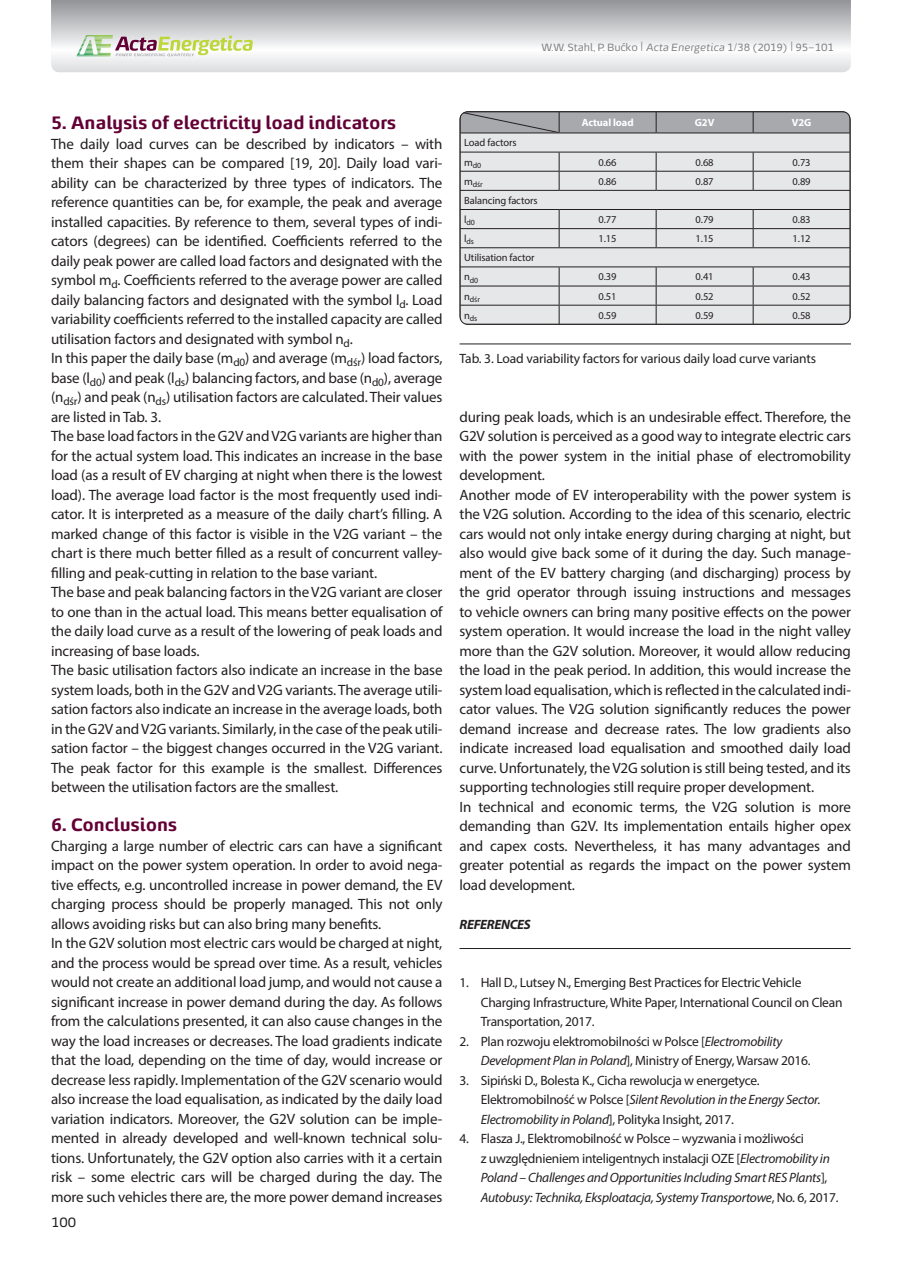
<style>
.page{position:relative;width:902px;height:1263px;background:#fff}
.page>*{position:absolute;margin:0;border:0;box-sizing:border-box;transform-origin:0 0}
.t1{font:700 18px "Energa";letter-spacing:-.01em;color:#630035}
.t2{font:15px/19.5px "Myriad Pro";letter-spacing:-.01em;color:#231f20}
.t3{font:13.5px/19.5px "Myriad Pro";letter-spacing:-.02em;color:#231f20}
.t4{font:italic 13.5px/19.5px "Myriad Pro";letter-spacing:-.02em;color:#231f20}
.t5{font:italic 700 13.5px "Myriad Pro";letter-spacing:-.025em;color:#231f20}
.t6{font:13.5px "Energa";color:#231f20}
.t7{font:10.5px "Myriad Pro";letter-spacing:-.01em;color:#231f20}
.t8{font:10.5px "Energa";letter-spacing:-.01em;color:#808285}
.t9{font:700 10.5px "Myriad Pro";letter-spacing:-.01em;color:#fff}
.t10{font:7.8px "Myriad Pro";letter-spacing:-.01em;color:#231f20}
.s1{font-size:13.5px}
.s2{font-style:italic}
.s3{font-style:normal}
</style>
<div class="page">
<svg style="left:51px;top:0;width:799px;height:72px"></svg>
<svg style="left:76px;top:35px;width:177px;height:21px"></svg>
<hr style="left:459px;top:948px;width:391px;height:1px;background:#231f20">
<hr style="left:459px;top:111px;width:100px;height:1px;background:#231f20">
<hr style="left:753px;top:111px;width:97px;height:1px;background:#231f20">
<hr style="left:459px;top:324px;width:100px;height:1px;background:#231f20">
<hr style="left:753px;top:324px;width:97px;height:1px;background:#231f20">
<svg style="left:461px;top:112px;width:389px;height:212px;background:#d5d6d8"></svg>
<div style="left:459px;top:111px;width:391px;height:214px;border:1px solid #231f20;border-radius:8px"></div>
<hr style="left:459px;top:344px;width:391px;height:1px;background:#231f20">
<p class="t8" style="left:541px;top:41px;width:294px">W.W. Stahl, P. Bućko <span class="s1">|</span> <span class="s2">Acta Energetica</span> 1/38 (2019) <span class="s1">|</span> 95–101</p>
<p class="t1" style="left:51px;top:110px;width:347px">5. Analysis of electricity load indicators</p>
<p class="t2" style="left:51px;top:134px;width:393px">The daily load curves can be described by indicators – with them their shapes can be compared [19, 20]. Daily load vari&shy;ability can be characterized by three types of indicators. The reference quantities can be, for example, the peak and average installed capacities. By reference to them, several types of indi&shy;cators (degrees) can be identified. Coefficients referred to the daily peak power are called load factors and designated with the symbol m<sub>d</sub>. Coefficients referred to the average power are called daily balancing factors and designated with the symbol l<sub>d</sub>. Load variability coefficients referred to the installed capacity are called utilisation factors and designated with symbol n<sub>d</sub>.<br>In this paper the daily base (m<sub>d0</sub>) and average (m<sub>dśr</sub>) load factors, base (l<sub>d0</sub>) and peak (l<sub>ds</sub>) balancing factors, and base (n<sub>d0</sub>), average (n<sub>dśr</sub>) and peak (n<sub>ds</sub>) utilisation factors are calculated. Their values are listed in Tab. 3.<br>The base load factors in the G2V and V2G variants are higher than for the actual system load. This indicates an increase in the base load (as a result of EV charging at night when there is the lowest load). The average load factor is the most frequently used indi&shy;cator. It is interpreted as a measure of the daily chart’s filling. A marked change of this factor is visible in the V2G variant – the chart is there much better filled as a result of concurrent valley&shy;filling and peak-cutting in relation to the base variant.<br>The base and peak balancing factors in the V2G variant are closer to one than in the actual load. This means better equalisation of the daily load curve as a result of the lowering of peak loads and increasing of base loads.<br>The basic utilisation factors also indicate an increase in the base system loads, both in the G2V and V2G variants. The average utili&shy;sation factors also indicate an increase in the average loads, both in the G2V and V2G variants. Similarly, in the case of the peak utili&shy;sation factor – the biggest changes occurred in the V2G variant.<br>The peak factor for this example is the smallest. Differences between the utilisation factors are the smallest.</p>
<p class="t1" style="left:51px;top:812px;width:128px">6. Conclusions</p>
<p class="t2" style="left:51px;top:836px;width:393px">Charging a large number of electric cars can have a significant impact on the power system operation. In order to avoid nega&shy;tive effects, e.g. uncontrolled increase in power demand, the EV charging process should be properly managed. This not only allows avoiding risks but can also bring many benefits.<br>In the G2V solution most electric cars would be charged at night, and the process would be spread over time. As a result, vehicles would not create an additional load jump, and would not cause a significant increase in power demand during the day. As follows from the calculations presented, it can also cause changes in the way the load increases or decreases. The load gradients indicate that the load, depending on the time of day, would increase or decrease less rapidly. Implementation of the G2V scenario would also increase the load equalisation, as indicated by the daily load variation indicators. Moreover, the G2V solution can be imple&shy;mented in already developed and well-known technical solu&shy;tions. Unfortunately, the G2V option also carries with it a certain risk – some electric cars will be charged during the day. The more such vehicles there are, the more power demand increases</p>
<p class="t6" style="left:51px;top:1213px;width:26px">100</p>
<p class="t9" style="left:581px;top:116px;width:53px">Actual load</p>
<p class="t9" style="left:694px;top:116px;width:21px">G2V</p>
<p class="t9" style="left:791px;top:116px;width:21px">V2G</p>
<p class="t7" style="left:464px;top:136px;width:54px">Load factors</p>
<p class="t10" style="left:464px;top:160px;width:19px"><sup>m</sup>d0</p>
<p class="t7" style="left:598px;top:156px;width:20px">0.66</p>
<p class="t7" style="left:695px;top:156px;width:20px">0.68</p>
<p class="t7" style="left:792px;top:156px;width:20px">0.73</p>
<p class="t10" style="left:464px;top:179px;width:20px"><sup>m</sup>dśr</p>
<p class="t7" style="left:598px;top:175px;width:20px">0.86</p>
<p class="t7" style="left:695px;top:175px;width:20px">0.87</p>
<p class="t7" style="left:792px;top:175px;width:20px">0.89</p>
<p class="t7" style="left:464px;top:194px;width:75px">Balancing factors</p>
<p class="t10" style="left:464px;top:218px;width:12px"><sup>l</sup>d0</p>
<p class="t7" style="left:598px;top:213px;width:20px">0.77</p>
<p class="t7" style="left:695px;top:213px;width:20px">0.79</p>
<p class="t7" style="left:792px;top:213px;width:20px">0.83</p>
<p class="t10" style="left:464px;top:237px;width:11px"><sup>l</sup>ds</p>
<p class="t7" style="left:598px;top:232px;width:20px">1.15</p>
<p class="t7" style="left:695px;top:232px;width:20px">1.15</p>
<p class="t7" style="left:792px;top:232px;width:20px">1.12</p>
<p class="t7" style="left:464px;top:251px;width:72px">Utilisation factor</p>
<p class="t10" style="left:464px;top:275px;width:16px"><sup>n</sup>d0</p>
<p class="t7" style="left:598px;top:270px;width:20px">0.39</p>
<p class="t7" style="left:695px;top:270px;width:20px">0.41</p>
<p class="t7" style="left:792px;top:270px;width:20px">0.43</p>
<p class="t10" style="left:464px;top:294px;width:17px"><sup>n</sup>dśr</p>
<p class="t7" style="left:598px;top:290px;width:20px">0.51</p>
<p class="t7" style="left:695px;top:290px;width:20px">0.52</p>
<p class="t7" style="left:792px;top:290px;width:20px">0.52</p>
<p class="t10" style="left:464px;top:313px;width:15px"><sup>n</sup>ds</p>
<p class="t7" style="left:598px;top:309px;width:20px">0.59</p>
<p class="t7" style="left:695px;top:309px;width:20px">0.59</p>
<p class="t7" style="left:792px;top:309px;width:20px">0.58</p>
<p class="t3" style="left:459px;top:349px;width:358px">Tab. 3. Load variability factors for various daily load curve variants</p>
<p class="t2" style="left:459px;top:407px;width:393px">during peak loads, which is an undesirable effect. Therefore, the G2V solution is perceived as a good way to integrate electric cars with the power system in the initial phase of electromobility development.<br>Another mode of EV interoperability with the power system is the V2G solution. According to the idea of this scenario, electric cars would not only intake energy during charging at night, but also would give back some of it during the day. Such manage&shy;ment of the EV battery charging (and discharging) process by the grid operator through issuing instructions and messages to vehicle owners can bring many positive effects on the power system operation. It would increase the load in the night valley more than the G2V solution. Moreover, it would allow reducing the load in the peak period. In addition, this would increase the system load equalisation, which is reflected in the calculated indi&shy;cator values. The V2G solution significantly reduces the power demand increase and decrease rates. The low gradients also indicate increased load equalisation and smoothed daily load curve. Unfortunately, the V2G solution is still being tested, and its supporting technologies still require proper development.<br>In technical and economic terms, the V2G solution is more demanding than G2V. Its implementation entails higher opex and capex costs. Nevertheless, it has many advantages and greater potential as regards the impact on the power system load development.</p>
<p class="t5" style="left:459px;top:915px;width:73px">REFERENCES</p>
<p class="t3" style="left:480px;top:973px;width:363px;text-indent:-21px">1. Hall D., Lutsey N., Emerging Best Practices for Electric Vehicle<br>Charging Infrastructure, White Paper, International Council on Clean<br>Transportation, 2017.</p>
<p class="t3" style="left:480px;top:1031px;width:331px;text-indent:-21px">2. Plan rozwoju elektromobilności w Polsce [<span class="s2">Electromobility<br>Development Plan in Poland</span>], Ministry of Energy, Warsaw 2016.</p>
<p class="t3" style="left:480px;top:1070px;width:341px;text-indent:-21px">3. Sipiński D., Bolesta K., Cicha rewolucja w energetyce.<br>Elektromobilność w Polsce [<span class="s2">Silent Revolution in the Energy Sector.<br>Electromobility in Poland</span>], Polityka Insight, 2017.</p>
<p class="t4" style="left:480px;top:1128px;width:359px;text-indent:-21px"><span class="s3">4. Flasza J., Elektromobilność w Polsce – wyzwania i możliwości<br>z uwzględnieniem inteligentnych instalacji OZE [</span>Electromobility in Poland <span class="s3">–</span> Challenges and Opportunities Including Smart RES Plants<span class="s3">], </span>Autobusy: Technika, Eksploatacja, Systemy Transportowe<span class="s3">, No. 6, 2017.</span></p>
</div>
